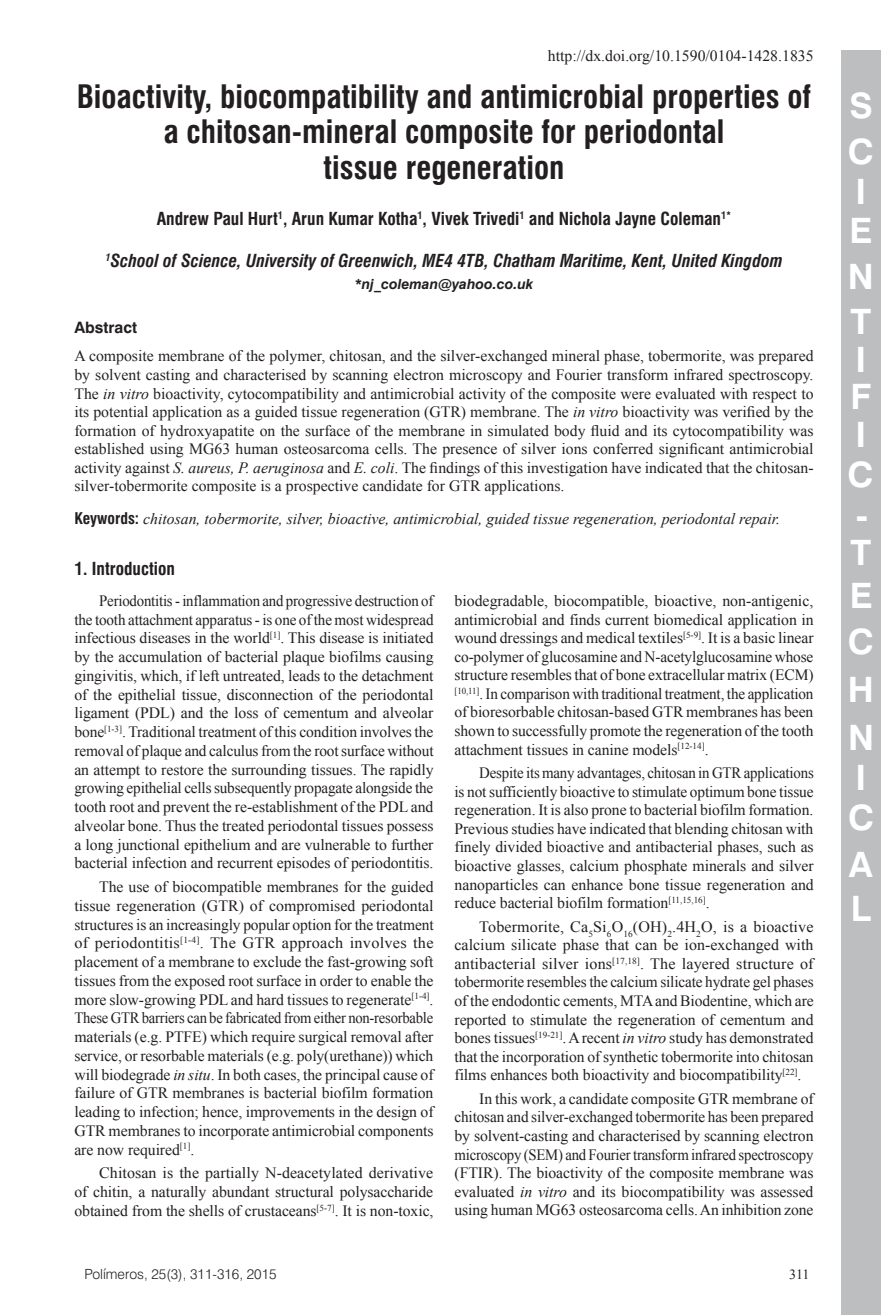
<style>
.page{position:relative;width:893px;height:1315px;background:#fff}
.page>*{position:absolute;margin:0;border:0;box-sizing:border-box;transform-origin:0 0}
.ArticleTypeAlt{font:700 35px/46.4px "Swiss 721 BT";color:#fff}
.ArticleTitle{font:700 condensed 31.5px/35.2px "Swiss 721 BT";color:#231f20;text-align:center}
.Affiliations{font:italic 700 condensed 17.5px "Swiss 721 BT";color:#231f20}
.Authors{font:700 condensed 17.5px "Swiss 721 BT";color:#231f20}
.Heading1Alt{font:700 condensed 17.5px "Swiss 721 BT";color:#231f20}
.Paragraph{font:15.75px/18.6px "Times New Roman";letter-spacing:-.005em;color:#231f20;text-align:justify}
.Paragraph-2{font:15.75px/18.7px "Times New Roman";letter-spacing:-.005em;color:#231f20;text-align:justify;scale:.94 1}
.Abstract{font:15.75px/18.6px "Times New Roman";color:#231f20;text-align:justify}
.Paragraph-3{font:15.75px/18.6px "Times New Roman";letter-spacing:-.005em;color:#231f20;text-align:justify;scale:.95 1}
.Keywords{font:italic 15.75px "Times New Roman";color:#231f20}
.FootnoteAlt{font:15.75px "Times New Roman";color:#231f20}
.AbstractTitle{font:700 15.75px "Swiss 721 BT";color:#231f20}
.t1{font:300 14px "Swiss 721 BT";color:#231f20}
.Correspondence{font:italic 700 14px "Swiss 721 BT";color:#231f20}
.PageNumber{font:14px "Times New Roman";color:#231f20}
.s1{font-style:italic}
.s2{font-family:"Swiss 721 BT";font-weight:700;font-style:normal;font-stretch:condensed}
</style>
<div class="page">
<div style="left:841px;top:50px;width:40px;height:1265px;background:#bcbec0"></div>
<p class="FootnoteAlt" style="left:548px;top:45px;width:267px">http://dx.doi.org/10.1590/0104-1428.1835</p>
<p class="ArticleTitle" style="left:77px;top:79px;width:736px">Bioactivity, biocompatibility and antimicrobial properties of a chitosan-mineral composite for periodontal<br>tissue regeneration</p>
<p class="Authors" style="left:157px;top:208px;width:576px">Andrew Paul Hurt<sup>1</sup>, Arun Kumar Kotha<sup>1</sup>, Vivek Trivedi<sup>1</sup> and Nichola Jayne Coleman<sup>1*</sup></p>
<p class="Affiliations" style="left:105px;top:250px;width:679px"><sup>1</sup>School of Science, University of Greenwich, ME4 4TB, Chatham Maritime, Kent, United Kingdom</p>
<p class="Correspondence" style="left:355px;top:275px;width:180px">*nj_coleman@yahoo.co.uk</p>
<p class="AbstractTitle" style="left:74px;top:318px;width:64px">Abstract</p>
<p class="Abstract" style="left:74px;top:347px;width:741px">A composite membrane of the polymer, chitosan, and the silver-exchanged mineral phase, tobermorite, was prepared by solvent casting and characterised by scanning electron microscopy and Fourier transform infrared spectroscopy.<br>The <span class="s1">in vitro</span> bioactivity, cytocompatibility and antimicrobial activity of the composite were evaluated with respect to its potential application as a guided tissue regeneration (GTR) membrane. The <span class="s1">in vitro</span> bioactivity was verified by the formation of hydroxyapatite on the surface of the membrane in simulated body fluid and its cytocompatibility was established using MG63 human osteosarcoma cells. The presence of silver ions conferred significant antimicrobial activity against <span class="s1">S. aureus, P. aeruginosa</span> and <span class="s1">E. coli</span>. The findings of this investigation have indicated that the chitosan&shy;silver-tobermorite composite is a prospective candidate for GTR applications.</p>
<p class="Keywords" style="left:74px;top:508px;width:707px"><span class="s2">Keywords:</span> chitosan, tobermorite, silver, bioactive, antimicrobial, guided tissue regeneration, periodontal repair.</p>
<p class="Heading1Alt" style="left:74px;top:558px;width:102px">1. Introduction</p>
<p class="Paragraph-2" style="left:74px;top:591px;width:384px;text-indent:25px">Periodontitis - inflammation and progressive destruction of the tooth attachment apparatus - is one of the most widespread infectious diseases in the world<sup>[1]</sup>. This disease is initiated by the accumulation of bacterial plaque biofilms causing gingivitis, which, if left untreated, leads to the detachment of the epithelial tissue, disconnection of the periodontal ligament (PDL) and the loss of cementum and alveolar bone<sup>[1-3]</sup>. Traditional treatment of this condition involves the removal of plaque and calculus from the root surface without an attempt to restore the surrounding tissues. The rapidly growing epithelial cells subsequently propagate alongside the tooth root and prevent the re-establishment of the PDL and alveolar bone. Thus the treated periodontal tissues possess a long junctional epithelium and are vulnerable to further bacterial infection and recurrent episodes of periodontitis.</p>
<p class="Paragraph" style="left:74px;top:877px;width:361px;text-indent:25px">The use of biocompatible membranes for the guided tissue regeneration (GTR) of compromised periodontal structures is an increasingly popular option for the treatment of periodontitis<sup>[1-4]</sup>. The GTR approach involves the placement of a membrane to exclude the fast-growing soft tissues from the exposed root surface in order to enable the more slow‑growing PDL and hard tissues to regenerate<sup>[1-4]</sup>.<br>These GTR barriers can be fabricated from either non-resorbable materials (e.g. PTFE) which require surgical removal after service, or resorbable materials (e.g. poly(urethane)) which will biodegrade <span class="s1">in situ</span>. In both cases, the principal cause of failure of GTR membranes is bacterial biofilm formation leading to infection; hence, improvements in the design of GTR membranes to incorporate antimicrobial components are now required<sup>[1]</sup>.</p>
<p class="Paragraph" style="left:74px;top:1163px;width:361px;text-indent:25px">Chitosan is the partially N-deacetylated derivative of chitin, a naturally abundant structural polysaccharide obtained from the shells of crustaceans<sup>[5-7]</sup>. It is non-toxic,</p>
<p class="Paragraph" style="left:454px;top:591px;width:361px">biodegradable, biocompatible, bioactive, non-antigenic, antimicrobial and finds current biomedical application in wound dressings and medical textiles<sup>[5-9]</sup>. It is a basic linear co-polymer of glucosamine and N-acetylglucosamine whose structure resembles that of bone extracellular matrix (ECM) <sup>[10,11]</sup>. In comparison with traditional treatment, the application of bioresorbable chitosan-based GTR membranes has been shown to successfully promote the regeneration of the tooth attachment tissues in canine models<sup>[12-14]</sup>.</p>
<p class="Paragraph-3" style="left:454px;top:763px;width:380px;text-indent:25px">Despite its many advantages, chitosan in GTR applications is not sufficiently bioactive to stimulate optimum bone tissue regeneration. It is also prone to bacterial biofilm formation.<br>Previous studies have indicated that blending chitosan with finely divided bioactive and antibacterial phases, such as bioactive glasses, calcium phosphate minerals and silver nanoparticles can enhance bone tissue regeneration and reduce bacterial biofilm formation<sup>[11,15,16]</sup>.</p>
<p class="Paragraph" style="left:454px;top:917px;width:361px;text-indent:25px">Tobermorite, Ca<sub>5</sub>Si<sub>6</sub>O<sub>16</sub>(OH)<sub>2</sub>.4H<sub>2</sub>O, is a bioactive calcium silicate phase that can be ion-exchanged with antibacterial silver ions<sup>[17,18]</sup>. The layered structure of tobermorite resembles the calcium silicate hydrate gel phases of the endodontic cements, MTA and Biodentine, which are reported to stimulate the regeneration of cementum and bones tissues<sup>[19-21]</sup>. A recent <span class="s1">in vitro</span> study has demonstrated that the incorporation of synthetic tobermorite into chitosan films enhances both bioactivity and biocompatibility<sup>[22]</sup>.</p>
<p class="Paragraph" style="left:454px;top:1089px;width:361px;text-indent:25px">In this work, a candidate composite GTR membrane of chitosan and silver-exchanged tobermorite has been prepared by solvent-casting and characterised by scanning electron microscopy (SEM) and Fourier transform infrared spectroscopy (FTIR). The bioactivity of the composite membrane was evaluated <span class="s1">in vitro</span> and its biocompatibility was assessed using human MG63 osteosarcoma cells. An inhibition zone</p>
<p class="t1" style="left:84px;top:1265px;width:194px">Polímeros, 25(3), 311-316, 2015</p>
<p class="PageNumber" style="left:789px;top:1265px;width:22px">311</p>
<p class="ArticleTypeAlt" style="left:848px;top:82px;width:28px">S<br>S</p>
<p class="ArticleTypeAlt" style="left:849px;top:172px;width:24px;line-height:38.7px">S<br>S</p>
<p class="ArticleTypeAlt" style="left:848px;top:254px;width:27px;line-height:45.1px">S<br>S</p>
<p class="ArticleTypeAlt" style="left:851px;top:340px;width:22px;line-height:37.4px">S<br>S<br>S</p>
<p class="ArticleTypeAlt" style="left:847px;top:454px;width:28px;line-height:40.2px">S<br>S</p>
<p class="ArticleTypeAlt" style="left:848px;top:529px;width:28px">S<br>S<br>S<br>S<br>S</p>
<p class="ArticleTypeAlt" style="left:848px;top:757px;width:28px;line-height:39.9px">S<br>S</p>
<p class="ArticleTypeAlt" style="left:849px;top:842px;width:15px;line-height:44.1px">S<br>S</p>
</div>
